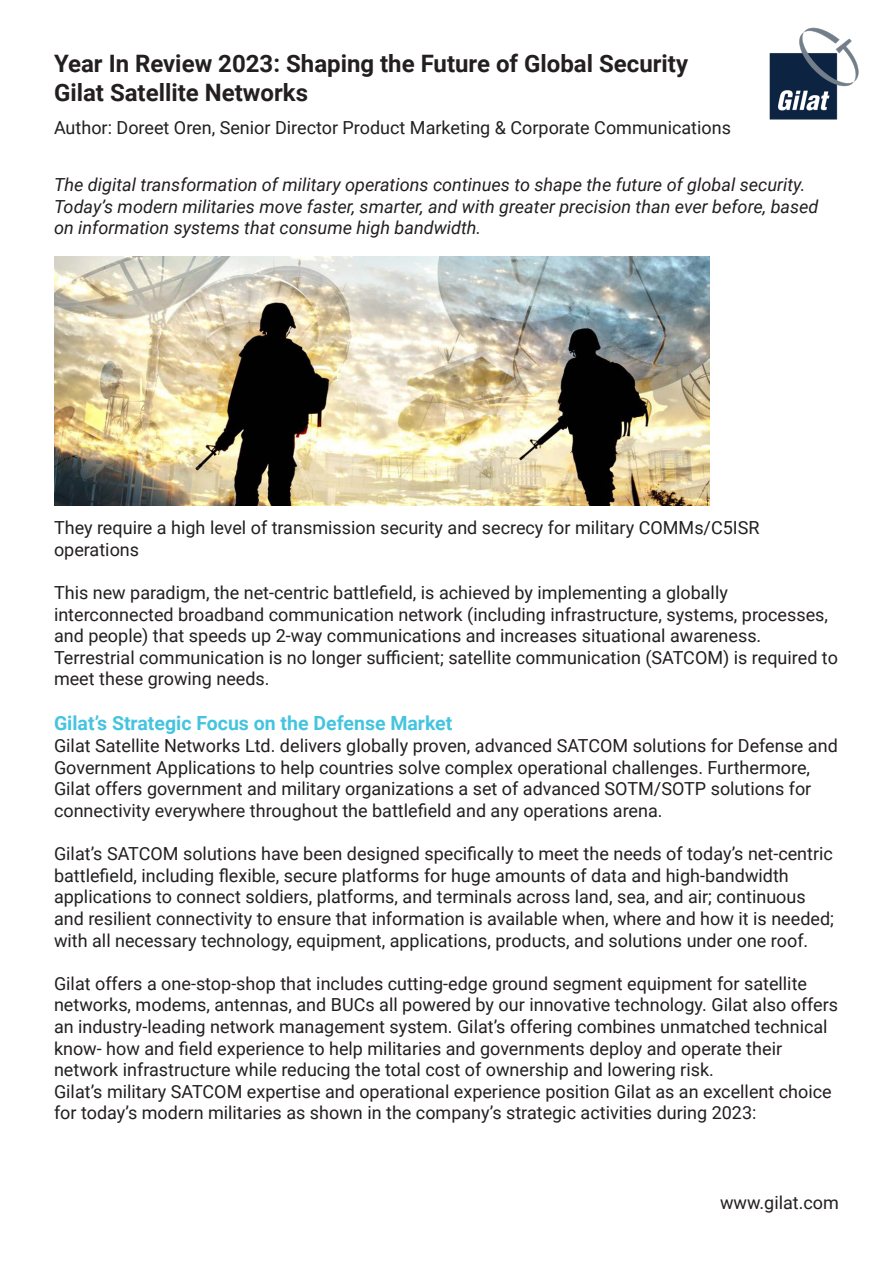
<style>
.page{position:relative;width:893px;height:1263px;background:#fff}
.page>*{position:absolute;margin:0;border:0;box-sizing:border-box;transform-origin:0 0}
.t1{font:700 24px "Roboto";color:#231f20}
.t2{font:700 19.5px "Roboto";color:#45c4df}
.t3{font:18px/21.6px "Roboto";color:#231f20}
.t4{font:italic 18px/21.6px "Roboto";color:#231f20}
</style>
<div class="page">
<img style="left:769px;top:27px;width:90px;height:93px">
<img style="left:54px;top:256px;width:655px;height:250px">
<p class="t1" style="left:54px;top:47px;width:636px">Year In Review 2023: Shaping the Future of Global Security</p>
<p class="t1" style="left:54px;top:75px;width:256px">Gilat Satellite Networks</p>
<p class="t3" style="left:54px;top:116px;width:678px">Author: Doreet Oren, Senior Director Product Marketing &amp; Corporate Communications</p>
<p class="t4" style="left:54px;top:173px;width:766px">The digital transformation of military operations continues to shape the future of global security.<br>Today’s modern militaries move faster, smarter, and with greater precision than ever before, based on information systems that consume high bandwidth.</p>
<p class="t3" style="left:54px;top:516px;width:707px">They require a high level of transmission security and secrecy for military COMMs/C5ISR operations</p>
<p class="t3" style="left:54px;top:581px;width:785px">This new paradigm, the net-centric battlefield, is achieved by implementing a globally interconnected broadband communication network (including infrastructure, systems, processes, and people) that speeds up 2-way communications and increases situational awareness.<br>Terrestrial communication is no longer sufficient; satellite communication (SATCOM) is required to meet these growing needs.</p>
<p class="t2" style="left:54px;top:710px;width:400px">Gilat’s Strategic Focus on the Defense Market</p>
<p class="t3" style="left:54px;top:734px;width:785px">Gilat Satellite Networks Ltd. delivers globally proven, advanced SATCOM solutions for Defense and Government Applications to help countries solve complex operational challenges. Furthermore, Gilat offers government and military organizations a set of advanced SOTM/SOTP solutions for connectivity everywhere throughout the battlefield and any operations arena.</p>
<p class="t3" style="left:54px;top:842px;width:781px">Gilat’s SATCOM solutions have been designed specifically to meet the needs of today’s net-centric battlefield, including flexible, secure platforms for huge amounts of data and high-bandwidth applications to connect soldiers, platforms, and terminals across land, sea, and air; continuous and resilient connectivity to ensure that information is available when, where and how it is needed; with all necessary technology, equipment, applications, products, and solutions under one roof.</p>
<p class="t3" style="left:54px;top:972px;width:786px">Gilat offers a one-stop-shop that includes cutting-edge ground segment equipment for satellite networks, modems, antennas, and BUCs all powered by our innovative technology. Gilat also offers an industry-leading network management system. Gilat’s offering combines unmatched technical know- how and field experience to help militaries and governments deploy and operate their network infrastructure while reducing the total cost of ownership and lowering risk.</p>
<p class="t3" style="left:54px;top:1080px;width:779px">Gilat’s military SATCOM expertise and operational experience position Gilat as an excellent choice for today’s modern militaries as shown in the company’s strategic activities during 2023:</p>
<p class="t3" style="left:720px;top:1191px;width:120px">www.gilat.com</p>
</div>
